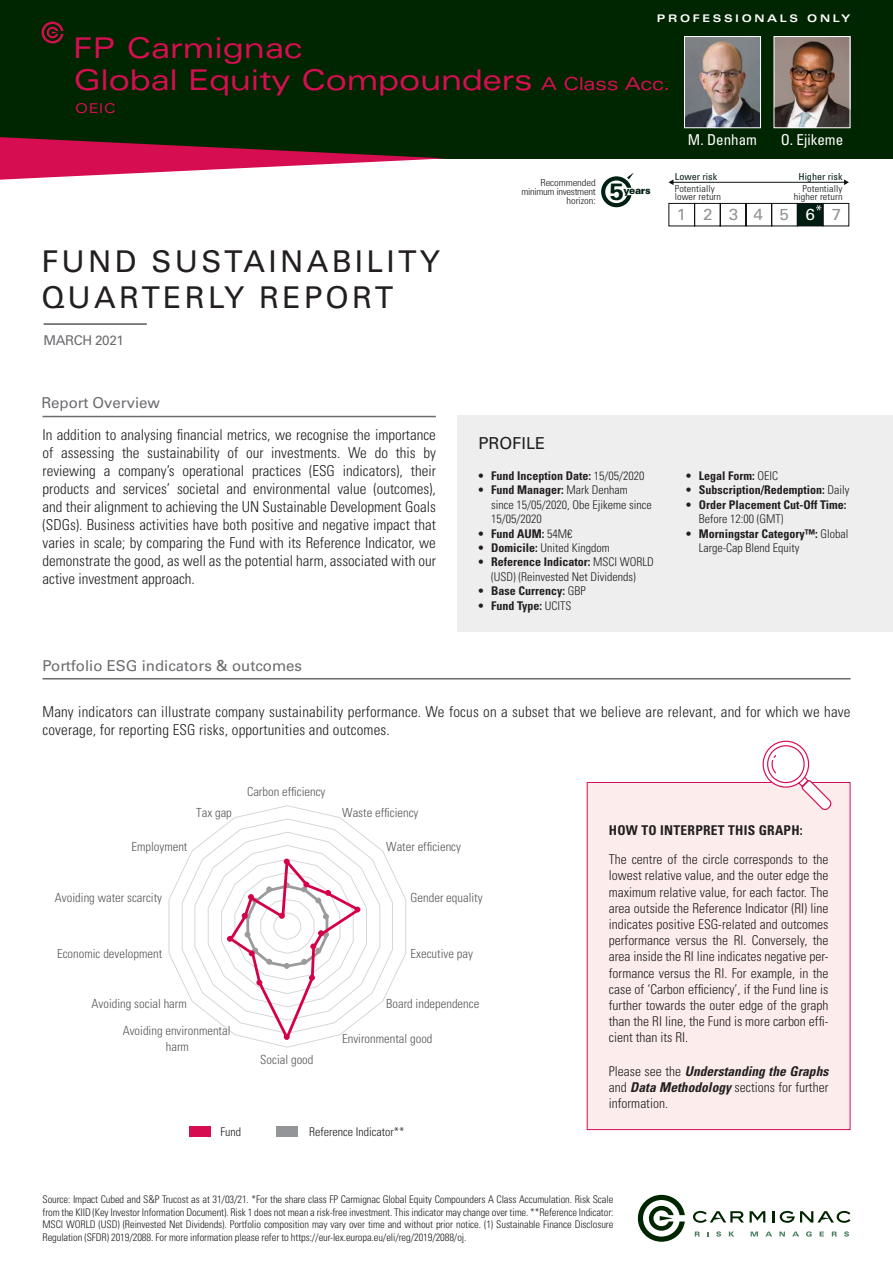
<style>
.page{position:relative;width:893px;height:1263px;background:#fff}
.page>*{position:absolute;margin:0;border:0;box-sizing:border-box;transform-origin:0 0}
.t1{font:30px/36px "Univers LT Std";letter-spacing:.11em;color:#231f20}
.t2{font:expanded 28.65px/32.5px "Univers LT Std";letter-spacing:-.01em;color:#d60e51}
.t3{font:700 23.55px "Univers LT Std";color:#002012;scale:1.09 1}
.t4{font:expanded 18px "Univers LT Std";letter-spacing:-.02em;color:#d60e51}
.t5{font:16.5px "Univers LT Std";color:#231f20}
.t6{font:16.05px "Univers LT Std";letter-spacing:.97em;color:#929595;scale:1.06 1}
.t7{font:300 condensed 15px/18px "Univers LT Std";letter-spacing:.01em;color:#231f20;text-align:justify}
.t8{font:15px "Univers LT Std";color:#6c6d70}
.t9{font:condensed 15px "Univers LT Std";color:#fff}
.t10{font:300 condensed 13.5px/16.2px "Univers LT Std";color:#231f20;text-align:justify}
.t11{font:700 condensed 13.5px "Univers LT Std";letter-spacing:.02em;color:#231f20}
.t12{font:13.5px "Univers LT Std";letter-spacing:-.03em;color:#6c6d70}
.t13{font:expanded 13.5px "Univers LT Std";color:#d60e51}
.t14{font:300 condensed 12.45px/15.3px "Univers LT Std";color:#595959;text-align:center}
.t15{font:300 condensed 12px/14.4px "Univers LT Std";color:#231f20}
.t16{font:700 condensed 12px "Univers LT Std";color:#231f20}
.t17{font:300 condensed 10.5px/12.6px "Univers LT Std";letter-spacing:-.01em;color:#231f20;text-align:justify}
.t18{font:700 expanded 10.5px "Univers LT Std";letter-spacing:.25em;color:#fff}
.t19{font:900 10.2px "Univers LT Std";letter-spacing:-.03em;color:#002012}
.t20{font:300 condensed 9.6px/7.6px "Univers LT Std";letter-spacing:.01em;color:#0e1214;scale:1.06 1}
.t21{font:300 condensed 9.6px/9.3px "Univers LT Std";letter-spacing:-.01em;color:#231f20;text-align:right;scale:1.1 1}
.t22{font:condensed 9.6px "Univers LT Std";color:#001d12;scale:1.06 1}
.s1{font-weight:300}
.s2{font-weight:700}
.s3{color:#fff}
.s4{font-weight:700;font-style:italic}
</style>
<div class="page">
<svg style="left:695px;top:1231px;width:5px;height:5px"></svg>
<svg style="left:716px;top:1231px;width:5px;height:5px"></svg>
<svg style="left:729px;top:1231px;width:5px;height:5px"></svg>
<svg style="left:751px;top:1231px;width:7px;height:5px"></svg>
<svg style="left:765px;top:1231px;width:7px;height:5px"></svg>
<svg style="left:779px;top:1231px;width:6px;height:5px"></svg>
<svg style="left:792px;top:1231px;width:7px;height:5px"></svg>
<svg style="left:806px;top:1231px;width:6px;height:5px"></svg>
<svg style="left:820px;top:1231px;width:4px;height:5px"></svg>
<svg style="left:832px;top:1231px;width:5px;height:5px"></svg>
<svg style="left:844px;top:1231px;width:5px;height:5px"></svg>
<svg style="left:638px;top:1195px;width:47px;height:47px"></svg>
<svg style="left:750px;top:1211px;width:15px;height:11px"></svg>
<svg style="left:772px;top:1211px;width:2px;height:11px"></svg>
<svg style="left:693px;top:1211px;width:51px;height:12px"></svg>
<svg style="left:780px;top:1211px;width:70px;height:12px"></svg>
<svg style="left:168px;top:805px;width:239px;height:243px"></svg>
<svg style="left:227px;top:855px;width:137px;height:189px"></svg>
<div style="left:587px;top:782px;width:263px;height:347px;background:#fcedec"></div>
<div style="left:587px;top:782px;width:263px;height:348px;border:1px solid #d60e51"></div>
<div style="left:0;top:0;width:893px;height:158px;background:#002501"></div>
<svg style="left:0;top:137px;width:446px;height:43px"></svg>
<svg style="left:42px;top:22px;width:21px;height:21px"></svg>
<hr style="left:43px;top:678px;width:808px;height:1px;background:#6c6d70">
<img style="left:776px;top:38px;width:72px;height:88px">
<div style="left:774px;top:36px;width:76px;height:92px;border:1px solid #fff"></div>
<svg style="left:601px;top:172px;width:33px;height:35px"></svg>
<svg style="left:668px;top:203px;width:181px;height:24px"></svg>
<hr style="left:673px;top:182px;width:172px;height:1px;background:#0e1214">
<svg style="left:668px;top:179px;width:5px;height:6px"></svg>
<svg style="left:844px;top:179px;width:5px;height:6px"></svg>
<svg style="left:759px;top:740px;width:74px;height:70px"></svg>
<div style="left:189px;top:1126px;width:21px;height:10px;background:#d60e51"></div>
<div style="left:276px;top:1126px;width:21px;height:10px;background:#939598"></div>
<div style="left:457px;top:415px;width:436px;height:216px;background:#eeeeef"></div>
<hr style="left:43px;top:416px;width:393px;height:1px;background:#6c6d70">
<hr style="left:44px;top:323px;width:103px;height:2px;background:#231f20">
<img style="left:686px;top:38px;width:73px;height:88px">
<div style="left:684px;top:36px;width:77px;height:92px;border:1px solid #fff"></div>
<h2 class="t2" style="left:73px;top:31px;width:461px">FP Carmignac<br>Global Equity Compounders</h2>
<p class="t13" style="left:75px;top:100px;width:42px">OEIC</p>
<p class="t18" style="left:657px;top:13px;width:195px">PROFESSIONALS ONLY</p>
<p class="t4" style="left:541px;top:73px;width:130px">A Class Acc.</p>
<p class="t9" style="left:688px;top:130px;width:71px">M. Denham</p>
<p class="t9" style="left:781px;top:130px;width:64px">O. Ejikeme</p>
<h1 class="t1" style="left:42px;top:243px;width:400px">FUND SUSTAINABILITY<br>QUARTERLY REPORT</h1>
<p class="t12" style="left:44px;top:332px;width:82px">MARCH 2021</p>
<p class="t8" style="left:42px;top:394px;width:120px">Report Overview</p>
<p class="t21" style="left:521px;top:177px;width:69px">Recommended minimum investment horizon:</p>
<p class="t19" style="left:624px;top:184px;width:29px">years</p>
<h3 class="t3" style="left:610px;top:178px;width:15px">5</h3>
<p class="t7" style="left:43px;top:426px;width:395px">In addition to analysing financial metrics, we recognise the importance of assessing the sustainability of our investments. We do this by reviewing a company’s operational practices (ESG indicators), their products and services’ societal and environmental value (outcomes), and their alignment to achieving the UN Sustainable Development Goals (SDGs). Business activities have both positive and negative impact that varies in scale; by comparing the Fund with its Reference Indicator, we demonstrate the good, as well as the potential harm, associated with our active investment approach.</p>
<p class="t5" style="left:478px;top:433px;width:68px">PROFILE</p>
<p class="t16" style="left:478px;top:468px;width:168px">• Fund Inception Date: <span class="s1">15/05/2020</span></p>
<p class="t15" style="left:491px;top:483px;width:162px;text-indent:-13px"><span class="s2">• Fund Manager:</span> Mark Denham since 15/05/2020, Obe Ejikeme since<br>15/05/2020</p>
<p class="t16" style="left:478px;top:526px;width:96px">• Fund AUM: <span class="s1">54M€</span></p>
<p class="t15" style="left:478px;top:540px;width:133px"><span class="s2">• Domicile:</span> United Kingdom</p>
<p class="t15" style="left:478px;top:555px;width:177px;text-align:center"><span class="s2">• Reference Indicator:</span> MSCI WORLD (USD) (Reinvested Net Dividends)</p>
<p class="t16" style="left:478px;top:583px;width:109px">• Base Currency: <span class="s1">GBP</span></p>
<p class="t16" style="left:478px;top:598px;width:94px">• Fund Type: <span class="s1">UCITS</span></p>
<p class="t8" style="left:43px;top:656px;width:261px">Portfolio ESG indicators &amp; outcomes</p>
<p class="t22" style="left:675px;top:170px;width:42px">Lower risk</p>
<p class="t22" style="left:798px;top:170px;width:43px">Higher risk</p>
<p class="t20" style="left:675px;top:185px;width:45px">Potentially lower return</p>
<p class="t20" style="left:794px;top:185px;width:47px;text-align:right">Potentially higher return</p>
<p class="t6" style="left:677px;top:205px;width:157px">12345<span class="s3">6</span>7</p>
<p class="t16" style="left:686px;top:468px;width:94px">• Legal Form: <span class="s1">OEIC</span></p>
<p class="t16" style="left:686px;top:483px;width:165px">• Subscription/Redemption: <span class="s1">Daily</span></p>
<p class="t16" style="left:686px;top:497px;width:162px">• Order Placement Cut-Off Time:</p>
<p class="t15" style="left:699px;top:512px;width:86px">Before 12:00 (GMT)</p>
<p class="t15" style="left:699px;top:526px;width:151px;text-indent:-13px"><span class="s2">• Morningstar Category™:</span> Global<br>Large-Cap Blend Equity</p>
<p class="t7" style="left:43px;top:703px;width:809px">Many indicators can illustrate company sustainability performance. We focus on a subset that we believe are relevant, and for which we have coverage, for reporting ESG risks, opportunities and outcomes.</p>
<p class="t14" style="left:196px;top:804px;width:37px">Tax gap</p>
<p class="t14" style="left:131px;top:839px;width:58px">Employment</p>
<p class="t14" style="left:55px;top:890px;width:109px">Avoiding water scarcity</p>
<p class="t14" style="left:247px;top:784px;width:80px">Carbon efficiency</p>
<p class="t14" style="left:342px;top:804px;width:78px">Waste efficiency</p>
<p class="t14" style="left:386px;top:839px;width:76px">Water efficiency</p>
<p class="t14" style="left:411px;top:890px;width:74px">Gender equality</p>
<p class="t14" style="left:57px;top:946px;width:107px">Economic development</p>
<p class="t14" style="left:92px;top:996px;width:97px">Avoiding social harm</p>
<p class="t14" style="left:123px;top:1023px;width:109px">Avoiding environmental harm</p>
<p class="t14" style="left:260px;top:1051px;width:55px">Social good</p>
<p class="t14" style="left:411px;top:946px;width:64px">Executive pay</p>
<p class="t14" style="left:386px;top:996px;width:95px">Board independence</p>
<p class="t14" style="left:342px;top:1031px;width:92px">Environmental good</p>
<p class="t15" style="left:220px;top:1124px;width:22px">Fund</p>
<p class="t15" style="left:309px;top:1124px;width:97px">Reference Indicator**</p>
<p class="t11" style="left:609px;top:822px;width:196px">HOW TO INTERPRET THIS GRAPH:</p>
<p class="t10" style="left:609px;top:851px;width:221px">The centre of the circle corresponds to the lowest relative value, and the outer edge the maximum relative value, for each factor. The area outside the Reference Indicator (RI) line indicates positive ESG-related and outcomes performance versus the RI. Conversely, the area inside the RI line indicates negative per&shy;formance versus the RI. For example, in the case of ‘Carbon efficiency’, if the Fund line is further towards the outer edge of the graph than the RI line, the Fund is more carbon effi&shy;cient than its RI.</p>
<p class="t10" style="left:609px;top:1063px;width:221px">Please see the <span class="s4">Understanding the Graphs </span>and <span class="s4">Data Methodology</span> sections for further information.</p>
<p class="t17" style="left:43px;top:1193px;width:572px">Source: Impact Cubed and S&amp;P Trucost as at 31/03/21. *For the share class FP Carmignac Global Equity Compounders A Class Accumulation. Risk Scale from the KIID (Key Investor Information Document). Risk 1 does not mean a risk-free investment. This indicator may change over time. **Reference Indicator:<br>MSCI WORLD (USD) (Reinvested Net Dividends). Portfolio composition may vary over time and without prior notice. (1) Sustainable Finance Disclosure Regulation (SFDR) 2019/2088. For more information please refer to https://eur-lex.europa.eu/eli/reg/2019/2088/oj.</p>
</div>
